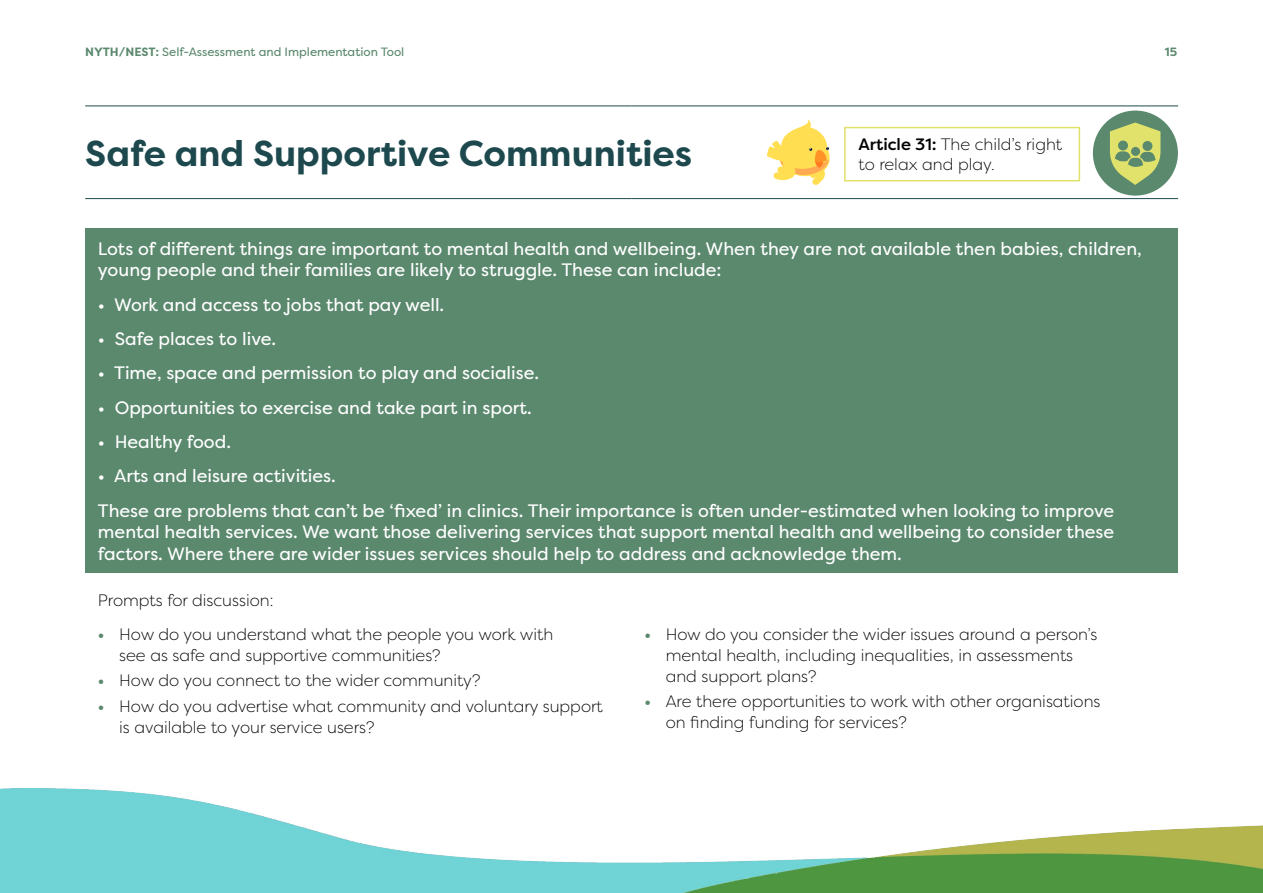
<style>
.page{position:relative;width:1263px;height:893px;background:#fff}
.page>*{position:absolute;margin:0;border:0;box-sizing:border-box;transform-origin:0 0}
.Case_Study_Main_Heading{font:700 36px "Filson Pro";color:#1d494e}
.Top_green_box{font:18px/21.6px "Filson Pro";color:#fff}
.Bullets{font:300 16.5px/21px "Filson Pro";color:#000}
.Case_study_text{font:300 16.5px/20.2px "Filson Pro";color:#000}
.Body_Text{font:300 16.5px "Filson Pro";color:#000}
.t1{font:12px "Filson Pro";color:#5b896e}
.t2{font:700 12px "Filson Pro";color:#5b896e}
.s1{font-weight:700}
.s2{font-weight:500}
.s3{font-weight:700;color:#5b896e}
</style>
<div class="page">
<div style="left:85px;top:228px;width:1093px;height:345px;background:#5b896e"></div>
<hr style="left:85px;top:106px;width:547px;height:1px;background:#1d494e">
<hr style="left:632px;top:106px;width:546px;height:1px;background:#1d494e">
<hr style="left:85px;top:198px;width:547px;height:1px;background:#1d494e">
<hr style="left:632px;top:198px;width:546px;height:1px;background:#1d494e">
<div style="left:1093px;top:111px;width:85px;height:85px;background:#5b896e;border-radius:50%"></div>
<svg style="left:1110px;top:122px;width:50px;height:63px"></svg>
<div style="left:844px;top:127px;width:236px;height:54px;border:2px solid #e0e26b"></div>
<svg style="left:767px;top:119px;width:63px;height:66px"></svg>
<img style="left:0;top:789px;width:1263px;height:104px">
<p class="t1" style="left:85px;top:43px;width:321px"><span class="s1">NYTH/NEST:</span> Self-Assessment and Implementation Tool</p>
<p class="t2" style="left:1165px;top:44px;width:14px">15</p>
<p class="Case_Study_Main_Heading" style="left:85px;top:130px;width:608px">Safe and Supportive Communities</p>
<p class="Case_study_text" style="left:858px;top:134px;width:205px"><span class="s2">Article 31:</span> The child’s right to relax and play.</p>
<p class="Top_green_box" style="left:98px;top:237px;width:1045px">Lots of different things are important to mental health and wellbeing. When they are not available then babies, children, young people and their families are likely to struggle. These can include:</p>
<p class="Top_green_box" style="left:98px;top:293px;width:348px">• Work and access to jobs that pay well.</p>
<p class="Top_green_box" style="left:98px;top:328px;width:180px">• Safe places to live.</p>
<p class="Top_green_box" style="left:98px;top:362px;width:443px">• Time, space and permission to play and socialise.</p>
<p class="Top_green_box" style="left:98px;top:396px;width:435px">• Opportunities to exercise and take part in sport.</p>
<p class="Top_green_box" style="left:98px;top:431px;width:135px">• Healthy food.</p>
<p class="Top_green_box" style="left:98px;top:465px;width:239px">• Arts and leisure activities.</p>
<p class="Top_green_box" style="left:98px;top:499px;width:1018px;text-align:justify">These are problems that can’t be ‘fixed’ in clinics. Their importance is often under-estimated when looking to improve mental health services. We want those delivering services that support mental health and wellbeing to consider these factors. Where there are wider issues services should help to address and acknowledge them.</p>
<p class="Body_Text" style="left:98px;top:590px;width:177px">Prompts for discussion:</p>
<p class="Bullets" style="left:119px;top:623px;width:436px;text-indent:-21px"><span class="s3">•</span> How do you understand what the people you work with see as safe and supportive communities?</p>
<p class="Bullets" style="left:98px;top:670px;width:384px"><span class="s3">•</span> How do you connect to the wider community?</p>
<p class="Bullets" style="left:119px;top:695px;width:485px;text-indent:-21px"><span class="s3">•</span> How do you advertise what community and voluntary support is available to your service users?</p>
<p class="Bullets" style="left:666px;top:623px;width:433px;text-indent:-21px"><span class="s3">•</span> How do you consider the wider issues around a person’s mental health, including inequalities, in assessments and support plans?</p>
<p class="Bullets" style="left:666px;top:691px;width:436px;text-indent:-21px"><span class="s3">•</span> Are there opportunities to work with other organisations on finding funding for services?</p>
</div>
